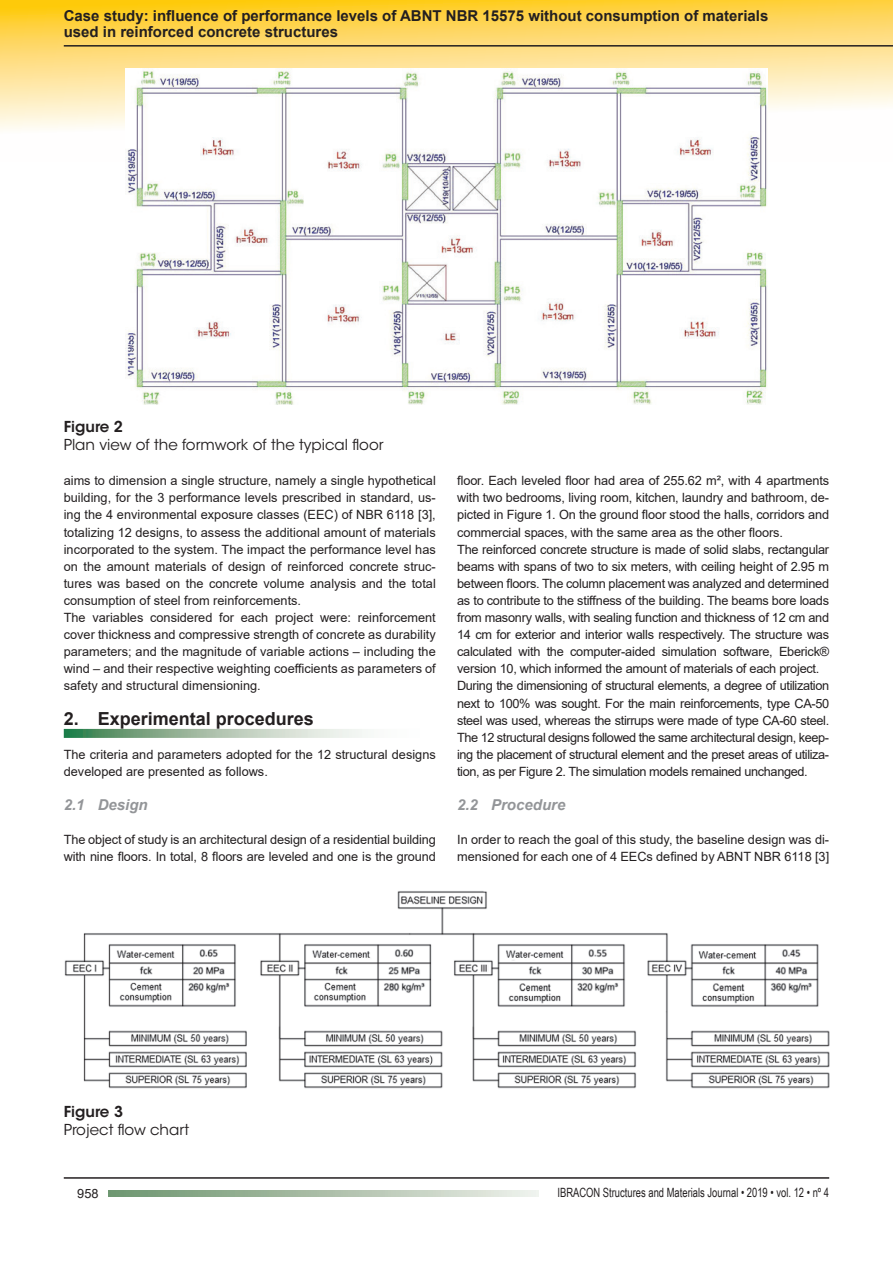
<style>
.page{position:relative;width:893px;height:1263px;background:#fff}
.page>*{position:absolute;margin:0;border:0;box-sizing:border-box;transform-origin:0 0}
.t1{font:700 18px "Arial";color:#231f20}
.t2{font:700 15px/16.5px "Arial";color:#231f20}
.t3{font:15px "ITC Avant Garde Std";color:#231f20}
.t4{font:italic 700 15px "Arial";color:#939598}
.t5{font:600 15px "ITC Avant Garde Std";color:#231f20}
.t6{font:12.75px/17.1px "Arial";letter-spacing:-.01em;color:#231f20}
.t7{font:12.75px "Arial Narrow";color:#231f20;scale:.9 1}
</style>
<div class="page">
<svg style="left:0;top:0;width:893px;height:158px;background:#fee085"></svg>
<hr style="left:64px;top:1177px;width:765px;height:2px;background:#231f20">
<hr style="left:64px;top:45px;width:829px;height:2px;background:#231f20">
<svg style="left:108px;top:1190px;width:431px;height:6px;background:#acc0aa"></svg>
<svg style="left:64px;top:729px;width:299px;height:9px;background:#a2bfa7"></svg>
<img style="left:126px;top:68px;width:641px;height:337px">
<img style="left:64px;top:891px;width:765px;height:198px">
<p class="t2" style="left:64px;top:7px;width:706px">Case study: influence of performance levels of ABNT NBR 15575 without consumption of materials used in reinforced concrete structures</p>
<p class="t5" style="left:64px;top:417px;width:61px">Figure 2</p>
<p class="t3" style="left:64px;top:436px;width:321px">Plan view of the formwork of the typical floor</p>
<p class="t6" style="left:64px;top:472px;width:374px">aims to dimension a single structure, namely a single hypothetical building, for the 3 performance levels prescribed in standard, us&shy;ing the 4 environmental exposure classes (EEC) of NBR 6118 [3], totalizing 12 designs, to assess the additional amount of materials incorporated to the system. The impact the performance level has on the amount materials of design of reinforced concrete struc&shy;tures was based on the concrete volume analysis and the total consumption of steel from reinforcements.<br>The variables considered for each project were: reinforcement cover thickness and compressive strength of concrete as durability parameters; and the magnitude of variable actions – including the wind – and their respective weighting coefficients as parameters of safety and structural dimensioning.</p>
<h1 class="t1" style="left:64px;top:706px;width:252px">2. Experimental procedures</h1>
<p class="t6" style="left:64px;top:746px;width:374px">The criteria and parameters adopted for the 12 structural designs developed are presented as follows.</p>
<p class="t4" style="left:64px;top:795px;width:86px">2.1 Design</p>
<p class="t6" style="left:64px;top:831px;width:373px">The object of study is an architectural design of a residential building with nine floors. In total, 8 floors are leveled and one is the ground</p>
<p class="t6" style="left:457px;top:472px;width:374px">floor. Each leveled floor had area of 255.62 m², with 4 apartments with two bedrooms, living room, kitchen, laundry and bathroom, de&shy;picted in Figure 1. On the ground floor stood the halls, corridors and commercial spaces, with the same area as the other floors.<br>The reinforced concrete structure is made of solid slabs, rectangular beams with spans of two to six meters, with ceiling height of 2.95 m between floors. The column placement was analyzed and determined as to contribute to the stiffness of the building. The beams bore loads from masonry walls, with sealing function and thickness of 12 cm and 14 cm for exterior and interior walls respectively. The structure was calculated with the computer-aided simulation software, Eberick® version 10, which informed the amount of materials of each project.<br>During the dimensioning of structural elements, a degree of utilization next to 100% was sought. For the main reinforcements, type CA-50 steel was used, whereas the stirrups were made of type CA-60 steel.<br>The 12 structural designs followed the same architectural design, keep&shy;ing the placement of structural element and the preset areas of utiliza&shy;tion, as per Figure 2. The simulation models remained unchanged.</p>
<p class="t4" style="left:457px;top:795px;width:110px">2.2 Procedure</p>
<p class="t6" style="left:457px;top:831px;width:374px">In order to reach the goal of this study, the baseline design was di&shy;mensioned for each one of 4 EECs defined by ABNT NBR 6118 [3]</p>
<p class="t5" style="left:64px;top:1102px;width:61px">Figure 3</p>
<p class="t3" style="left:64px;top:1121px;width:127px">Project flow chart</p>
<p class="t6" style="left:77px;top:1185px;width:23px">958</p>
<p class="t7" style="left:557px;top:1183px;width:303px">IBRACON Structures and Materials Journal • 2019 • vol. 12 • nº 4</p>
</div>
